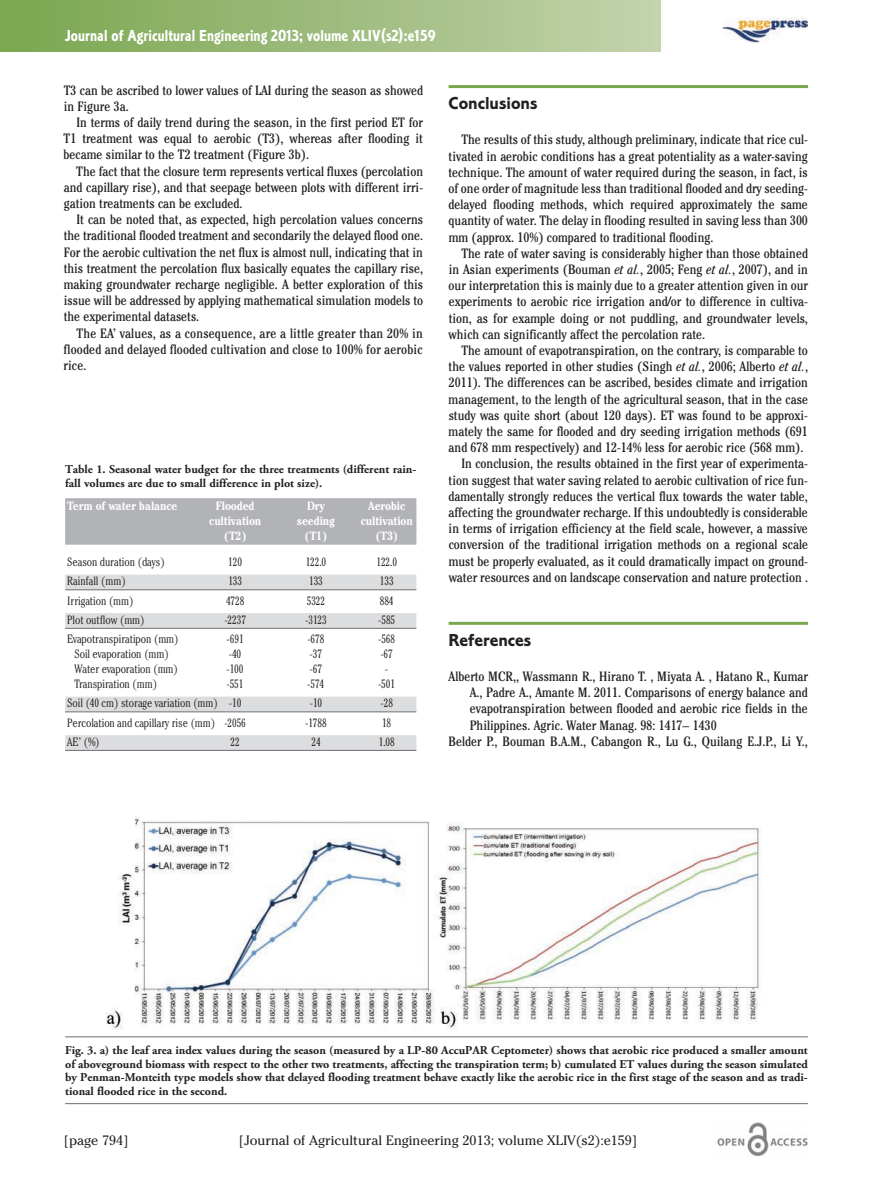
<style>
.page{position:relative;width:893px;height:1191px;background:#fff}
.page>*{position:absolute;margin:0;border:0;box-sizing:border-box;transform-origin:0 0}
.t1{font:18px "Corinthian Bold Plain";color:#231f20}
.t2{font:16.5px "Corinthian Bold Condensed Plain";color:#fff}
.t3{font:condensed 13.5px/16.2px "Cheltenham";color:#231f20;text-align:justify}
.t4{font:13.5px "Cheltenham";color:#231f20}
.t5{font:700 12px/13.5px "Adobe Garamond Pro";color:#231f20}
.t6{font:300 condensed 12px "Cheltenham";letter-spacing:-.01em;color:#231f20}
.t7{font:700 condensed 12px "Cheltenham";letter-spacing:-.01em;color:#fff}
.s1{font-style:italic}
</style>
<div class="page">
<hr style="left:449px;top:85px;width:359px;height:3px;background:#78a74d">
<hr style="left:449px;top:622px;width:359px;height:3px;background:#78a74d">
<img style="left:717px;top:1123px;width:91px;height:33px">
<img style="left:723px;top:17px;width:84px;height:26px">
<div style="left:0;top:0;width:660px;height:51px;background:linear-gradient(to right,#79a64f,#c3d2ac)"></div>
<div style="left:65px;top:498px;width:351px;height:16px;background:#b2b3b7"></div>
<div style="left:65px;top:513px;width:351px;height:16px;background:#b2b3b7"></div>
<div style="left:65px;top:528px;width:351px;height:16px;background:#b2b3b7"></div>
<div style="left:65px;top:574px;width:351px;height:15px;background:#dcdddf"></div>
<hr style="left:65px;top:589px;width:351px;height:1px;background:#6c6d70">
<div style="left:65px;top:613px;width:351px;height:15px;background:#dcdddf"></div>
<hr style="left:65px;top:628px;width:351px;height:1px;background:#6c6d70">
<div style="left:65px;top:696px;width:351px;height:15px;background:#dcdddf"></div>
<hr style="left:65px;top:711px;width:351px;height:1px;background:#6c6d70">
<div style="left:65px;top:735px;width:351px;height:15px;background:#dcdddf"></div>
<hr style="left:65px;top:750px;width:351px;height:1px;background:#6c6d70">
<hr style="left:65px;top:1036px;width:743px;height:1px;background:#6c6d70">
<hr style="left:65px;top:1103px;width:743px;height:1px;background:#6c6d70">
<img style="left:107px;top:816px;width:655px;height:214px">
<p class="t2" style="left:65px;top:30px;width:372px">Journal of Agricultural Engineering 2013; volume XLIV(s2):e159</p>
<p class="t3" style="left:64px;top:83px;width:361px">T3 can be ascribed to lower values of LAI during the season as showed in Figure 3a.</p>
<p class="t3" style="left:64px;top:115px;width:361px;text-indent:13px">In terms of daily trend during the season, in the first period ET for T1 treatment was equal to aerobic (T3), whereas after flooding it became similar to the T2 treatment (Figure 3b).</p>
<p class="t3" style="left:64px;top:164px;width:361px;text-indent:13px">The fact that the closure term represents vertical fluxes (percolation and capillary rise), and that seepage between plots with different irri&shy;gation treatments can be excluded.</p>
<p class="t3" style="left:64px;top:213px;width:361px;text-indent:13px">It can be noted that, as expected, high percolation values concerns the traditional flooded treatment and secondarily the delayed flood one.<br>For the aerobic cultivation the net flux is almost null, indicating that in this treatment the percolation flux basically equates the capillary rise, making groundwater recharge negligible. A better exploration of this issue will be addressed by applying mathematical simulation models to the experimental datasets.</p>
<p class="t3" style="left:63px;top:326px;width:361px;text-indent:13px">The EA’ values, as a consequence, are a little greater than 20% in flooded and delayed flooded cultivation and close to 100% for aerobic rice.</p>
<p class="t5" style="left:65px;top:464px;width:353px">Table 1. Seasonal water budget for the three treatments (different rain&shy;fall volumes are due to small difference in plot size).</p>
<p class="t7" style="left:67px;top:502px;width:112px">Term of water balance</p>
<p class="t7" style="left:216px;top:502px;width:40px">Flooded</p>
<p class="t7" style="left:307px;top:502px;width:19px">Dry</p>
<p class="t7" style="left:368px;top:502px;width:39px">Aerobic</p>
<p class="t7" style="left:209px;top:517px;width:54px">cultivation</p>
<p class="t7" style="left:297px;top:517px;width:40px">seeding</p>
<p class="t7" style="left:361px;top:517px;width:54px">cultivation</p>
<p class="t7" style="left:224px;top:532px;width:24px">(T2)</p>
<p class="t7" style="left:305px;top:532px;width:24px">(T1)</p>
<p class="t7" style="left:375px;top:532px;width:24px">(T3)</p>
<p class="t6" style="left:67px;top:557px;width:99px">Season duration (days)</p>
<p class="t6" style="left:228px;top:557px;width:15px">120</p>
<p class="t6" style="left:306px;top:557px;width:22px">122.0</p>
<p class="t6" style="left:376px;top:557px;width:22px">122.0</p>
<p class="t6" style="left:67px;top:577px;width:60px">Rainfall (mm)</p>
<p class="t6" style="left:228px;top:577px;width:15px">133</p>
<p class="t6" style="left:309px;top:577px;width:15px">133</p>
<p class="t6" style="left:380px;top:577px;width:15px">133</p>
<p class="t6" style="left:67px;top:596px;width:68px">Irrigation (mm)</p>
<p class="t6" style="left:226px;top:596px;width:20px">4728</p>
<p class="t6" style="left:307px;top:596px;width:20px">5322</p>
<p class="t6" style="left:380px;top:596px;width:15px">884</p>
<p class="t6" style="left:67px;top:615px;width:79px">Plot outflow (mm)</p>
<p class="t6" style="left:224px;top:615px;width:23px">-2237</p>
<p class="t6" style="left:305px;top:615px;width:23px">-3123</p>
<p class="t6" style="left:378px;top:615px;width:19px">-585</p>
<p class="t6" style="left:67px;top:634px;width:113px">Evapotranspiratipon (mm)</p>
<p class="t6" style="left:227px;top:634px;width:19px">-691</p>
<p class="t6" style="left:307px;top:634px;width:19px">-678</p>
<p class="t6" style="left:378px;top:634px;width:19px">-568</p>
<p class="t6" style="left:75px;top:649px;width:96px">Soil evaporation (mm)</p>
<p class="t6" style="left:229px;top:649px;width:14px">-40</p>
<p class="t6" style="left:310px;top:649px;width:14px">-37</p>
<p class="t6" style="left:380px;top:649px;width:14px">-67</p>
<p class="t6" style="left:75px;top:664px;width:105px">Water evaporation (mm)</p>
<p class="t6" style="left:226px;top:664px;width:19px">-100</p>
<p class="t6" style="left:310px;top:664px;width:14px">-67</p>
<p class="t6" style="left:385px;top:664px;width:5px">-</p>
<p class="t6" style="left:74px;top:679px;width:84px">Transpiration (mm)</p>
<p class="t6" style="left:226px;top:679px;width:19px">-551</p>
<p class="t6" style="left:307px;top:679px;width:19px">-574</p>
<p class="t6" style="left:378px;top:679px;width:19px">-501</p>
<p class="t6" style="left:67px;top:699px;width:176px">Soil (40 cm) storage variation (mm) -10</p>
<p class="t6" style="left:310px;top:699px;width:14px">-10</p>
<p class="t6" style="left:381px;top:699px;width:14px">-28</p>
<p class="t6" style="left:67px;top:718px;width:180px">Percolation and capillary rise (mm) -2056</p>
<p class="t6" style="left:305px;top:718px;width:23px">-1788</p>
<p class="t6" style="left:382px;top:718px;width:11px">18</p>
<p class="t6" style="left:67px;top:737px;width:34px">AE’ (%)</p>
<p class="t6" style="left:231px;top:737px;width:11px">22</p>
<p class="t6" style="left:311px;top:737px;width:11px">24</p>
<p class="t6" style="left:379px;top:737px;width:18px">1.08</p>
<h1 class="t1" style="left:449px;top:97px;width:90px">Conclusions</h1>
<p class="t3" style="left:449px;top:133px;width:361px;text-indent:13px">The results of this study, although preliminary, indicate that rice cul&shy;tivated in aerobic conditions has a great potentiality as a water-saving technique. The amount of water required during the season, in fact, is of one order of magnitude less than traditional flooded and dry seeding&shy;delayed flooding methods, which required approximately the same quantity of water. The delay in flooding resulted in saving less than 300 mm (approx. 10%) compared to traditional flooding.</p>
<p class="t3" style="left:449px;top:246px;width:361px;text-indent:13px">The rate of water saving is considerably higher than those obtained in Asian experiments (Bouman <span class="s1">et al.</span>, 2005; Feng <span class="s1">et al.</span>, 2007), and in our interpretation this is mainly due to a greater attention given in our experiments to aerobic rice irrigation and/or to difference in cultiva&shy;tion, as for example doing or not puddling, and groundwater levels, which can significantly affect the percolation rate.</p>
<p class="t3" style="left:461px;top:343px;width:348px">The amount of evapotranspiration, on the contrary, is comparable to</p>
<p class="t3" style="left:449px;top:360px;width:361px">the values reported in other studies (Singh <span class="s1">et al.</span>, 2006; Alberto <span class="s1">et al.</span>,</p>
<p class="t3" style="left:449px;top:376px;width:361px">2011). The differences can be ascribed, besides climate and irrigation</p>
<p class="t3" style="left:449px;top:392px;width:361px">management, to the length of the agricultural season, that in the case</p>
<p class="t3" style="left:449px;top:408px;width:361px">study was quite short (about 120 days). ET was found to be approxi-</p>
<p class="t3" style="left:449px;top:424px;width:361px">mately the same for flooded and dry seeding irrigation methods (691</p>
<p class="t3" style="left:449px;top:441px;width:356px">and 678 mm respectively) and 12-14% less for aerobic rice (568 mm).</p>
<p class="t3" style="left:461px;top:457px;width:348px">In conclusion, the results obtained in the first year of experimenta-</p>
<p class="t3" style="left:449px;top:473px;width:361px">tion suggest that water saving related to aerobic cultivation of rice fun-</p>
<p class="t3" style="left:449px;top:489px;width:361px">damentally strongly reduces the vertical flux towards the water table,</p>
<p class="t3" style="left:449px;top:505px;width:361px">affecting the groundwater recharge. If this undoubtedly is considerable</p>
<p class="t3" style="left:449px;top:522px;width:361px">in terms of irrigation efficiency at the field scale, however, a massive</p>
<p class="t3" style="left:449px;top:538px;width:361px">conversion of the traditional irrigation methods on a regional scale</p>
<p class="t3" style="left:449px;top:554px;width:361px">must be properly evaluated, as it could dramatically impact on ground-</p>
<p class="t3" style="left:449px;top:570px;width:361px">water resources and on landscape conservation and nature protection .</p>
<h1 class="t1" style="left:449px;top:634px;width:84px">References</h1>
<p class="t3" style="left:449px;top:669px;width:361px">Alberto MCR,, Wassmann R., Hirano T. , Miyata A. , Hatano R., Kumar</p>
<p class="t3" style="left:470px;top:686px;width:340px">A., Padre A., Amante M. 2011. Comparisons of energy balance and</p>
<p class="t3" style="left:470px;top:702px;width:340px">evapotranspiration between flooded and aerobic rice fields in the</p>
<p class="t3" style="left:470px;top:718px;width:248px">Philippines. Agric. Water Manag. 98: 1417– 1430</p>
<p class="t3" style="left:449px;top:734px;width:361px">Belder P., Bouman B.A.M., Cabangon R., Lu G., Quilang E.J.P., Li Y.,</p>
<p class="t5" style="left:65px;top:1044px;width:744px;text-align:justify">Fig. 3. a) the leaf area index values during the season (measured by a LP-80 AccuPAR Ceptometer) shows that aerobic rice produced a smaller amount of aboveground biomass with respect to the other two treatments, affecting the transpiration term; b) cumulated ET values during the season simulated by Penman-Monteith type models show that delayed flooding treatment behave exactly like the aerobic rice in the first stage of the season and as tradi&shy;tional flooded rice in the second.</p>
<p class="t4" style="left:64px;top:1132px;width:66px">[page 794]</p>
<p class="t4" style="left:239px;top:1132px;width:400px">[Journal of Agricultural Engineering 2013; volume XLIV(s2):e159]</p>
</div>
